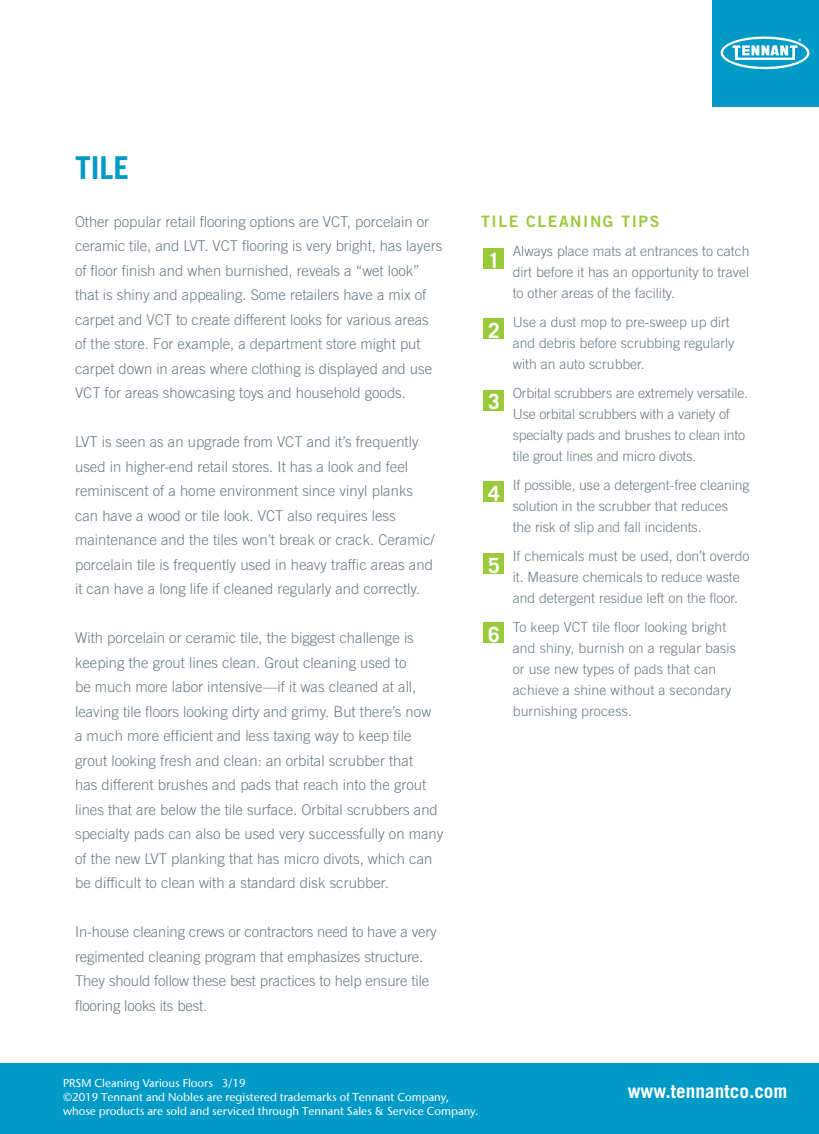
<style>
.page{position:relative;width:819px;height:1134px;background:#fff}
.page>*{position:absolute;margin:0;border:0;box-sizing:border-box;transform-origin:0 0}
.t1{font:700 31.5px "Trade Gothic LT Std";color:#009ac7}
.t2{font:700 21px "Trade Gothic LT Std";color:#fff}
.t3{font:700 19.25px "Trade Gothic LT Std";color:#fff}
.t4{font:15.75px "Trade Gothic LT Std Bd 2";letter-spacing:.1em;color:#9aca3c}
.t5{font:300 14.88px/24.5px "Trade Gothic LT Std";color:#6b7b84}
.t6{font:300 14px/21px "Trade Gothic LT Std";color:#6b7b84}
.t7{font:500 11.38px/13.7px "Stone Sans IIITC Com";color:#fff}
</style>
<div class="page">
<div style="left:712px;top:0;width:107px;height:107px;background:#009ac7"></div>
<svg style="left:720px;top:36px;width:90px;height:34px"></svg>
<div style="left:0;top:1063px;width:819px;height:71px;background:#009ac7"></div>
<div style="left:484px;top:248px;width:20px;height:20px;background:#9aca3c"></div>
<div style="left:484px;top:318px;width:20px;height:20px;background:#9aca3c"></div>
<div style="left:484px;top:390px;width:20px;height:20px;background:#9aca3c"></div>
<div style="left:484px;top:481px;width:20px;height:21px;background:#9aca3c"></div>
<div style="left:484px;top:553px;width:20px;height:21px;background:#9aca3c"></div>
<div style="left:484px;top:623px;width:20px;height:20px;background:#9aca3c"></div>
<h1 class="t1" style="left:75px;top:149px;width:56px">TILE</h1>
<p class="t5" style="left:75px;top:209px;width:369px">Other popular retail flooring options are VCT, porcelain or ceramic tile, and LVT. VCT flooring is very bright, has layers of floor finish and when burnished, reveals a “wet look” that is shiny and appealing. Some retailers have a mix of carpet and VCT to create different looks for various areas of the store. For example, a department store might put carpet down in areas where clothing is displayed and use VCT for areas showcasing toys and household goods.</p>
<p class="t5" style="left:75px;top:430px;width:361px">LVT is seen as an upgrade from VCT and it’s frequently used in higher-end retail stores. It has a look and feel reminiscent of a home environment since vinyl planks can have a wood or tile look. VCT also requires less maintenance and the tiles won’t break or crack. Ceramic/ porcelain tile is frequently used in heavy traffic areas and it can have a long life if cleaned regularly and correctly.</p>
<p class="t5" style="left:75px;top:626px;width:370px">With porcelain or ceramic tile, the biggest challenge is keeping the grout lines clean. Grout cleaning used to<br>be much more labor intensive—if it was cleaned at all, leaving tile floors looking dirty and grimy. But there’s now<br>a much more efficient and less taxing way to keep tile grout looking fresh and clean: an orbital scrubber that<br>has different brushes and pads that reach into the grout lines that are below the tile surface. Orbital scrubbers and specialty pads can also be used very successfully on many of the new LVT planking that has micro divots, which can be difficult to clean with a standard disk scrubber.</p>
<p class="t5" style="left:75px;top:920px;width:363px">In-house cleaning crews or contractors need to have a very regimented cleaning program that emphasizes structure.<br>They should follow these best practices to help ensure tile flooring looks its best.</p>
<p class="t4" style="left:481px;top:212px;width:180px">TILE CLEANING TIPS</p>
<p class="t6" style="left:513px;top:241px;width:238px;text-align:justify">Always place mats at entrances to catch dirt before it has an opportunity to travel to other areas of the facility.</p>
<p class="t6" style="left:513px;top:311px;width:223px">Use a dust mop to pre-sweep up dirt and debris before scrubbing regularly with an auto scrubber.</p>
<p class="t6" style="left:513px;top:382px;width:237px">Orbital scrubbers are extremely versatile.<br>Use orbital scrubbers with a variety of specialty pads and brushes to clean into tile grout lines and micro divots.</p>
<p class="t6" style="left:513px;top:474px;width:238px">If possible, use a detergent-free cleaning solution in the scrubber that reduces the risk of slip and fall incidents.</p>
<p class="t6" style="left:513px;top:545px;width:238px">If chemicals must be used, don’t overdo it. Measure chemicals to reduce waste and detergent residue left on the floor.</p>
<p class="t6" style="left:513px;top:616px;width:225px">To keep VCT tile floor looking bright and shiny, burnish on a regular basis or use new types of pads that can achieve a shine without a secondary burnishing process.</p>
<h2 class="t2" style="left:488px;top:248px;width:13px">1</h2>
<h2 class="t2" style="left:488px;top:317px;width:13px">2</h2>
<h2 class="t2" style="left:488px;top:389px;width:13px">3</h2>
<h2 class="t2" style="left:488px;top:480px;width:13px">4</h2>
<h2 class="t2" style="left:488px;top:552px;width:13px">5</h2>
<h2 class="t2" style="left:488px;top:622px;width:13px">6</h2>
<p class="t7" style="left:63px;top:1076px;width:417px">PRSM Cleaning Various Floors 3/19<br>©2019 Tennant and Nobles are registered trademarks of Tennant Company, whose products are sold and serviced through Tennant Sales &amp; Service Company.</p>
<p class="t3" style="left:628px;top:1080px;width:161px">www.tennantco.com</p>
</div>
